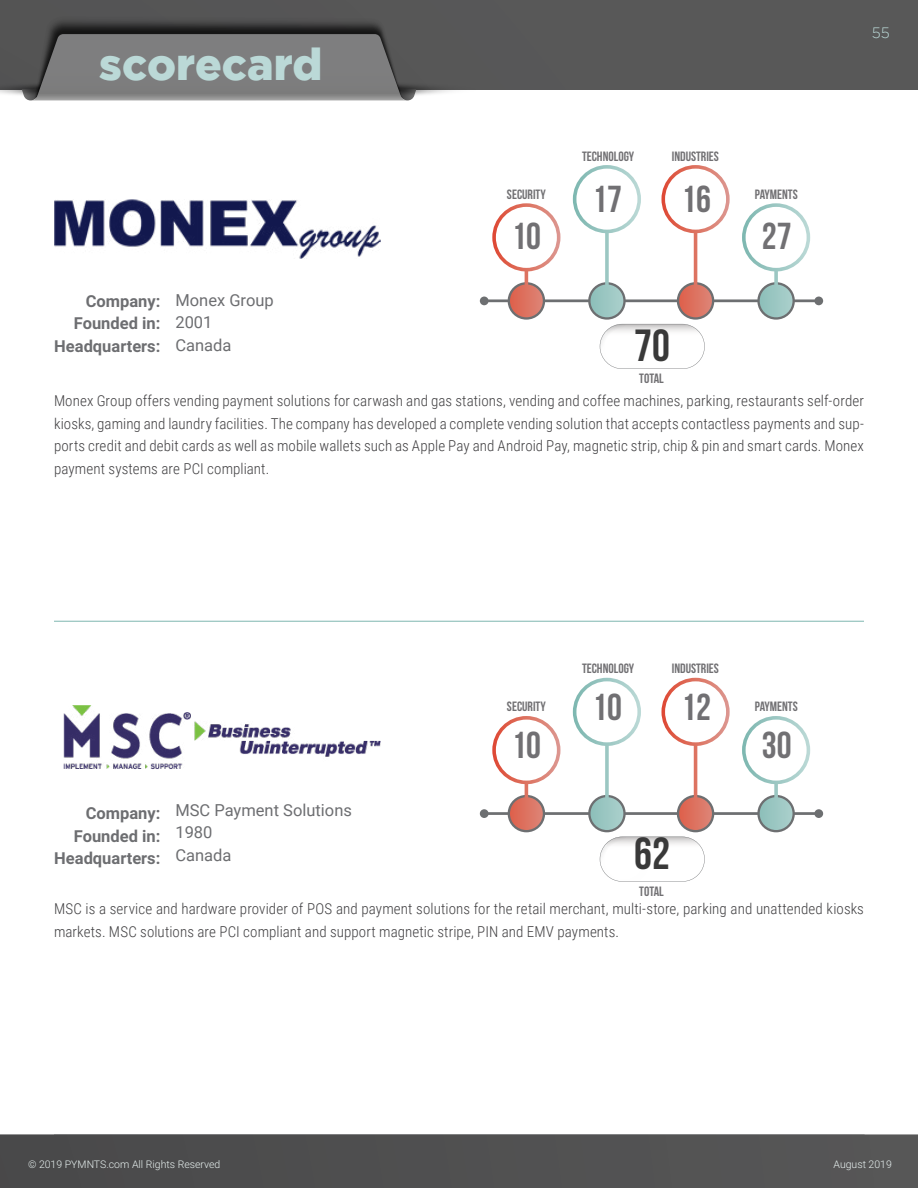
<style>
.page{position:relative;width:918px;height:1188px;background:#fff}
.page>*{position:absolute;margin:0;border:0;box-sizing:border-box;transform-origin:0 0}
.t1{font:700 45px "Bebas Neue";color:#393939}
.t2{font:900 44.25px "Gotham";color:#bbd9d7}
.t3{font:700 37.5px "Bebas Neue";color:#717073}
.t4{font:700 16.5px/22.5px "Roboto";color:#6d6e71;text-align:right}
.t5{font:16.5px/22.5px "Roboto";color:#6d6e71}
.Body{font:300 15px/22.5px "Roboto Condensed";letter-spacing:.005em;color:#414042;text-align:justify}
.t6{font:300 15px "Gotham";color:#bbd9d7}
.t7{font:700 13.5px "Bebas Neue";color:#717073}
.t8{font:300 10.5px "Roboto";color:#e8f1f0}
</style>
<div class="page">
<svg style="left:480px;top:165px;width:343px;height:204px"></svg>
<svg style="left:480px;top:678px;width:343px;height:204px"></svg>
<hr style="left:54px;top:621px;width:810px;height:1px;background:#7eb7b0">
<hr style="left:54px;top:1134px;width:811px;height:1px;background:#a7a9ac">
<div style="left:0;top:0;width:918px;height:89px;background:#585858"></div>
<div style="left:0;top:1135px;width:918px;height:53px;background:#505050"></div>
<svg style="left:0;top:20px;width:489px;height:81px"></svg>
<img style="left:54px;top:200px;width:327px;height:58px">
<img style="left:63px;top:705px;width:318px;height:64px">
<h2 class="t2" style="left:99px;top:39px;width:225px">scorecard</h2>
<p class="t6" style="left:872px;top:24px;width:20px">55</p>
<p class="t4" style="left:54px;top:289px;width:108px">Company:<br>Founded in:<br>Headquarters:</p>
<p class="t5" style="left:175px;top:288px;width:100px">Monex Group<br>2001<br>Canada</p>
<p class="t7" style="left:507px;top:187px;width:40px">SECURITY</p>
<p class="t3" style="left:511px;top:216px;width:31px">10</p>
<p class="t7" style="left:582px;top:149px;width:54px">TECHNOLOGY</p>
<p class="t3" style="left:592px;top:178px;width:31px">17</p>
<p class="t7" style="left:672px;top:149px;width:49px">INDUSTRIES</p>
<p class="t3" style="left:681px;top:178px;width:31px">16</p>
<p class="t1" style="left:634px;top:321px;width:37px">70</p>
<p class="t7" style="left:639px;top:371px;width:26px">TOTAL</p>
<p class="t7" style="left:755px;top:187px;width:45px">PAYMENTS</p>
<p class="t3" style="left:762px;top:216px;width:31px">27</p>
<p class="Body" style="left:54px;top:389px;width:812px">Monex Group offers vending payment solutions for carwash and gas stations, vending and coffee machines, parking, restaurants self-order kiosks, gaming and laundry facilities. The company has developed a complete vending solution that accepts contactless payments and sup&shy;ports credit and debit cards as well as mobile wallets such as Apple Pay and Android Pay, magnetic strip, chip &amp; pin and smart cards. Monex payment systems are PCI compliant.</p>
<p class="t4" style="left:54px;top:801px;width:108px">Company:<br>Founded in:<br>Headquarters:</p>
<p class="t5" style="left:175px;top:798px;width:178px">MSC Payment Solutions</p>
<p class="t5" style="left:175px;top:820px;width:39px">1980</p>
<p class="t5" style="left:175px;top:843px;width:58px">Canada</p>
<p class="t7" style="left:507px;top:699px;width:40px">SECURITY</p>
<p class="t3" style="left:511px;top:724px;width:31px">10</p>
<p class="t7" style="left:582px;top:661px;width:54px">TECHNOLOGY</p>
<p class="t3" style="left:592px;top:686px;width:31px">10</p>
<p class="t7" style="left:672px;top:661px;width:49px">INDUSTRIES</p>
<p class="t3" style="left:681px;top:686px;width:31px">12</p>
<p class="t1" style="left:634px;top:829px;width:37px">62</p>
<p class="t7" style="left:639px;top:884px;width:26px">TOTAL</p>
<p class="t7" style="left:755px;top:699px;width:45px">PAYMENTS</p>
<p class="t3" style="left:762px;top:724px;width:31px">30</p>
<p class="Body" style="left:54px;top:897px;width:811px">MSC is a service and hardware provider of POS and payment solutions for the retail merchant, multi-store, parking and unattended kiosks markets. MSC solutions are PCI compliant and support magnetic stripe, PIN and EMV payments.</p>
<p class="t8" style="left:28px;top:1157px;width:194px">© 2019 PYMNTS.com All Rights Reserved</p>
<p class="t8" style="left:834px;top:1157px;width:60px">August 2019</p>
</div>
